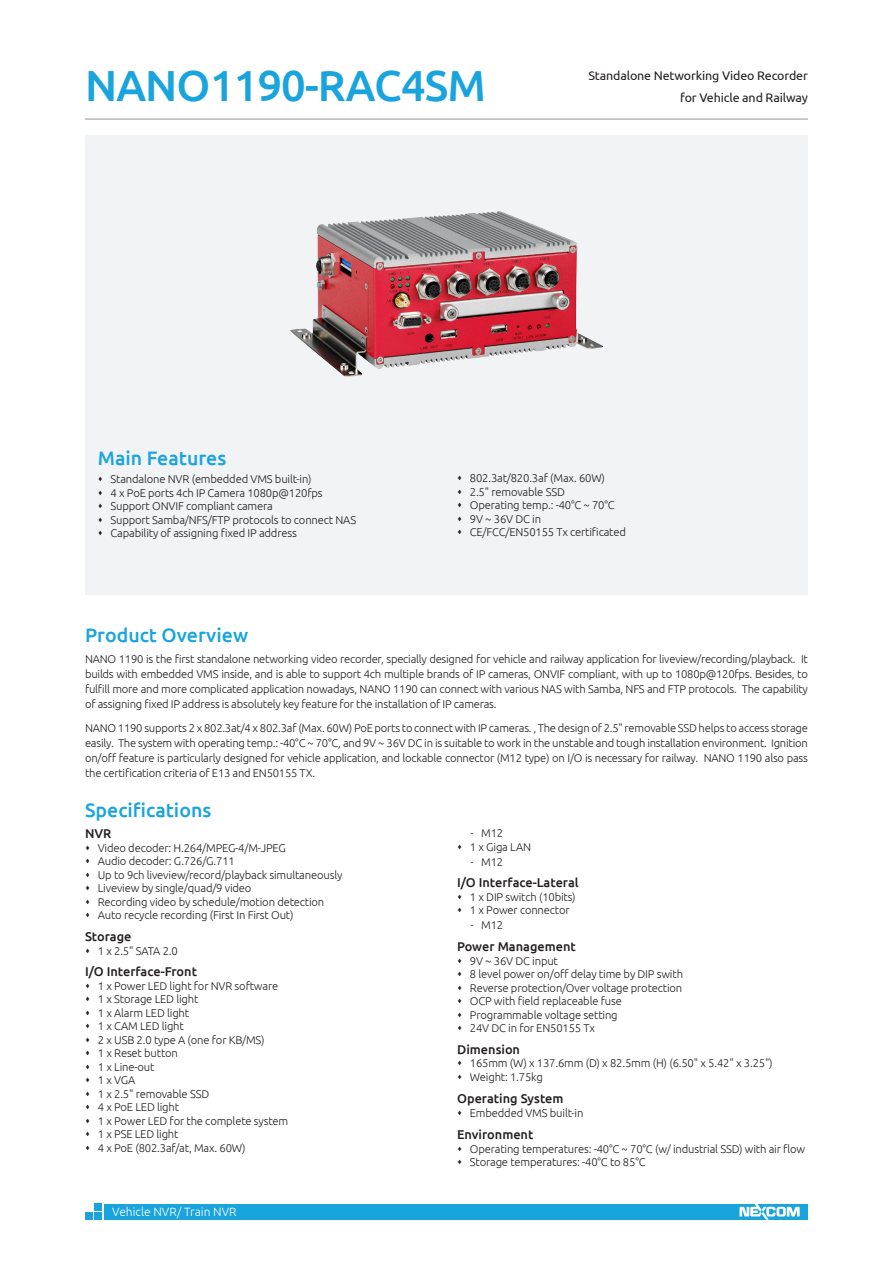
<style>
.page{position:relative;width:893px;height:1263px;background:#fff}
.page>*{position:absolute;margin:0;border:0;box-sizing:border-box;transform-origin:0 0}
.model_name{font:500 43.5px "Ubuntu";letter-spacing:-.02em;color:#1aa4dd}
.t1{font:500 19.5px "Ubuntu";color:#1aa4dd}
.item{font:500 12.75px "Ubuntu";color:#231f20}
.model_describe{font:12.45px/22.5px "Ubuntu";letter-spacing:-.01em;color:#231f20;text-align:right}
.series_no{font:300 12px "Ubuntu";color:#fff}
.content{font:300 11.25px "Ubuntu";letter-spacing:-.015em;color:#231f20}
.product_overview{font:300 11.25px/15px "Ubuntu";letter-spacing:-.02em;color:#231f20;text-align:justify}
.sub_list1{font:300 11.25px "Ubuntu";letter-spacing:-.015em;color:#231f20}
</style>
<div class="page">
<div style="left:85px;top:136px;width:723px;height:459px;background:#f2f3f4"></div>
<div style="left:104px;top:1204px;width:704px;height:15px;background:#1aa4dd"></div>
<div style="left:94px;top:1203px;width:7px;height:7px;background:#1aa4dd"></div>
<div style="left:94px;top:1213px;width:7px;height:7px;background:#1aa4dd"></div>
<div style="left:85px;top:1213px;width:7px;height:7px;background:#1aa4dd"></div>
<svg style="left:739px;top:1204px;width:61px;height:15px"></svg>
<hr style="left:85px;top:119px;width:723px;height:1px;background:#939598">
<img style="left:290px;top:211px;width:313px;height:165px">
<p class="model_name" style="left:85px;top:58px;width:402px">NANO1190-RAC4SM</p>
<p class="model_describe" style="left:588px;top:63px;width:221px">Standalone Networking Video Recorder for Vehicle and Railway</p>
<p class="t1" style="left:98px;top:446px;width:130px">Main Features</p>
<p class="content" style="left:111px;top:472px;width:203px">Standalone NVR (embedded VMS built-in)</p>
<p class="content" style="left:111px;top:486px;width:214px">4 x PoE ports 4ch IP Camera 1080p@120fps</p>
<p class="content" style="left:111px;top:499px;width:164px">Support ONVIF compliant camera</p>
<p class="content" style="left:111px;top:513px;width:247px">Support Samba/NFS/FTP protocols to connect NAS</p>
<p class="content" style="left:111px;top:526px;width:188px">Capability of assigning fixed IP address</p>
<p class="content" style="left:470px;top:472px;width:137px">802.3at/820.3af (Max. 60W)</p>
<p class="content" style="left:470px;top:485px;width:97px">2.5" removable SSD</p>
<p class="content" style="left:470px;top:499px;width:146px">Operating temp.: -40°C ~ 70°C</p>
<p class="content" style="left:470px;top:512px;width:73px">9V ~ 36V DC in</p>
<p class="content" style="left:470px;top:526px;width:158px">CE/FCC/EN50155 Tx certificated</p>
<p class="t1" style="left:85px;top:622px;width:165px">Product Overview</p>
<p class="product_overview" style="left:85px;top:651px;width:724px">NANO 1190 is the first standalone networking video recorder, specially designed for vehicle and railway application for liveview/recording/playback. It builds with embedded VMS inside, and is able to support 4ch multiple brands of IP cameras, ONVIF compliant, with up to 1080p@120fps. Besides, to fulfill more and more complicated application nowadays, NANO 1190 can connect with various NAS with Samba, NFS and FTP protocols. The capability of assigning fixed IP address is absolutely key feature for the installation of IP cameras.</p>
<p class="product_overview" style="left:85px;top:720px;width:724px">NANO 1190 supports 2 x 802.3at/4 x 802.3af (Max. 60W) PoE ports to connect with IP cameras. , The design of 2.5" removable SSD helps to access storage easily. The system with operating temp.: -40°C ~ 70°C, and 9V ~ 36V DC in is suitable to work in the unstable and tough installation environment. Ignition on/off feature is particularly designed for vehicle application, and lockable connector (M12 type) on I/O is necessary for railway. NANO 1190 also pass the certification criteria of E13 and EN50155 TX.</p>
<p class="t1" style="left:85px;top:797px;width:128px">Specifications</p>
<p class="item" style="left:85px;top:826px;width:28px">NVR</p>
<p class="content" style="left:98px;top:841px;width:189px">Video decoder: H.264/MPEG-4/M-JPEG</p>
<p class="content" style="left:98px;top:854px;width:139px">Audio decoder: G.726/G.711</p>
<p class="content" style="left:98px;top:868px;width:246px">Up to 9ch liveview/record/playback simultaneously</p>
<p class="content" style="left:98px;top:881px;width:155px">Liveview by single/quad/9 video</p>
<p class="content" style="left:98px;top:895px;width:228px">Recording video by schedule/motion detection</p>
<p class="content" style="left:98px;top:908px;width:197px">Auto recycle recording (First In First Out)</p>
<p class="item" style="left:85px;top:928px;width:48px">Storage</p>
<p class="content" style="left:98px;top:944px;width:82px">1 x 2.5" SATA 2.0</p>
<p class="item" style="left:85px;top:964px;width:113px">I/O Interface-Front</p>
<p class="content" style="left:98px;top:979px;width:182px">1 x Power LED light for NVR software</p>
<p class="content" style="left:98px;top:992px;width:102px">1 x Storage LED light</p>
<p class="content" style="left:98px;top:1006px;width:93px">1 x Alarm LED light</p>
<p class="content" style="left:98px;top:1019px;width:88px">1 x CAM LED light</p>
<p class="content" style="left:98px;top:1033px;width:168px">2 x USB 2.0 type A (one for KB/MS)</p>
<p class="content" style="left:98px;top:1046px;width:82px">1 x Reset button</p>
<p class="content" style="left:98px;top:1060px;width:58px">1 x Line-out</p>
<p class="content" style="left:98px;top:1073px;width:39px">1 x VGA</p>
<p class="content" style="left:98px;top:1087px;width:113px">1 x 2.5" removable SSD</p>
<p class="content" style="left:98px;top:1100px;width:83px">4 x PoE LED light</p>
<p class="content" style="left:98px;top:1114px;width:192px">1 x Power LED for the complete system</p>
<p class="content" style="left:98px;top:1127px;width:82px">1 x PSE LED light</p>
<p class="content" style="left:98px;top:1141px;width:149px">4 x PoE (802.3af/at, Max. 60W)</p>
<p class="series_no" style="left:112px;top:1204px;width:126px">Vehicle NVR/ Train NVR</p>
<p class="sub_list1" style="left:471px;top:826px;width:34px">- M12</p>
<p class="content" style="left:470px;top:840px;width:63px">1 x Giga LAN</p>
<p class="sub_list1" style="left:471px;top:855px;width:34px">- M12</p>
<p class="item" style="left:457px;top:875px;width:123px">I/O Interface-Lateral</p>
<p class="content" style="left:470px;top:890px;width:107px">1 x DIP switch (10bits)</p>
<p class="content" style="left:470px;top:903px;width:101px">1 x Power connector</p>
<p class="sub_list1" style="left:471px;top:918px;width:34px">- M12</p>
<p class="item" style="left:457px;top:938px;width:120px">Power Management</p>
<p class="content" style="left:470px;top:954px;width:90px">9V ~ 36V DC input</p>
<p class="content" style="left:470px;top:967px;width:215px">8 level power on/off delay time by DIP swith</p>
<p class="content" style="left:470px;top:981px;width:214px">Reverse protection/Over voltage protection</p>
<p class="content" style="left:470px;top:994px;width:154px">OCP with field replaceable fuse</p>
<p class="content" style="left:470px;top:1008px;width:149px">Programmable voltage setting</p>
<p class="content" style="left:470px;top:1021px;width:127px">24V DC in for EN50155 Tx</p>
<p class="item" style="left:457px;top:1041px;width:64px">Dimension</p>
<p class="content" style="left:470px;top:1056px;width:304px">165mm (W) x 137.6mm (D) x 82.5mm (H) (6.50" x 5.42" x 3.25")</p>
<p class="content" style="left:470px;top:1070px;width:75px">Weight: 1.75kg</p>
<p class="item" style="left:457px;top:1090px;width:108px">Operating System</p>
<p class="content" style="left:470px;top:1106px;width:115px">Embedded VMS built-in</p>
<p class="item" style="left:457px;top:1126px;width:78px">Environment</p>
<p class="content" style="left:470px;top:1142px;width:337px">Operating temperatures: -40°C ~ 70°C (w/ industrial SSD) with air flow</p>
<p class="content" style="left:470px;top:1155px;width:177px">Storage temperatures: -40°C to 85°C</p>
</div>
